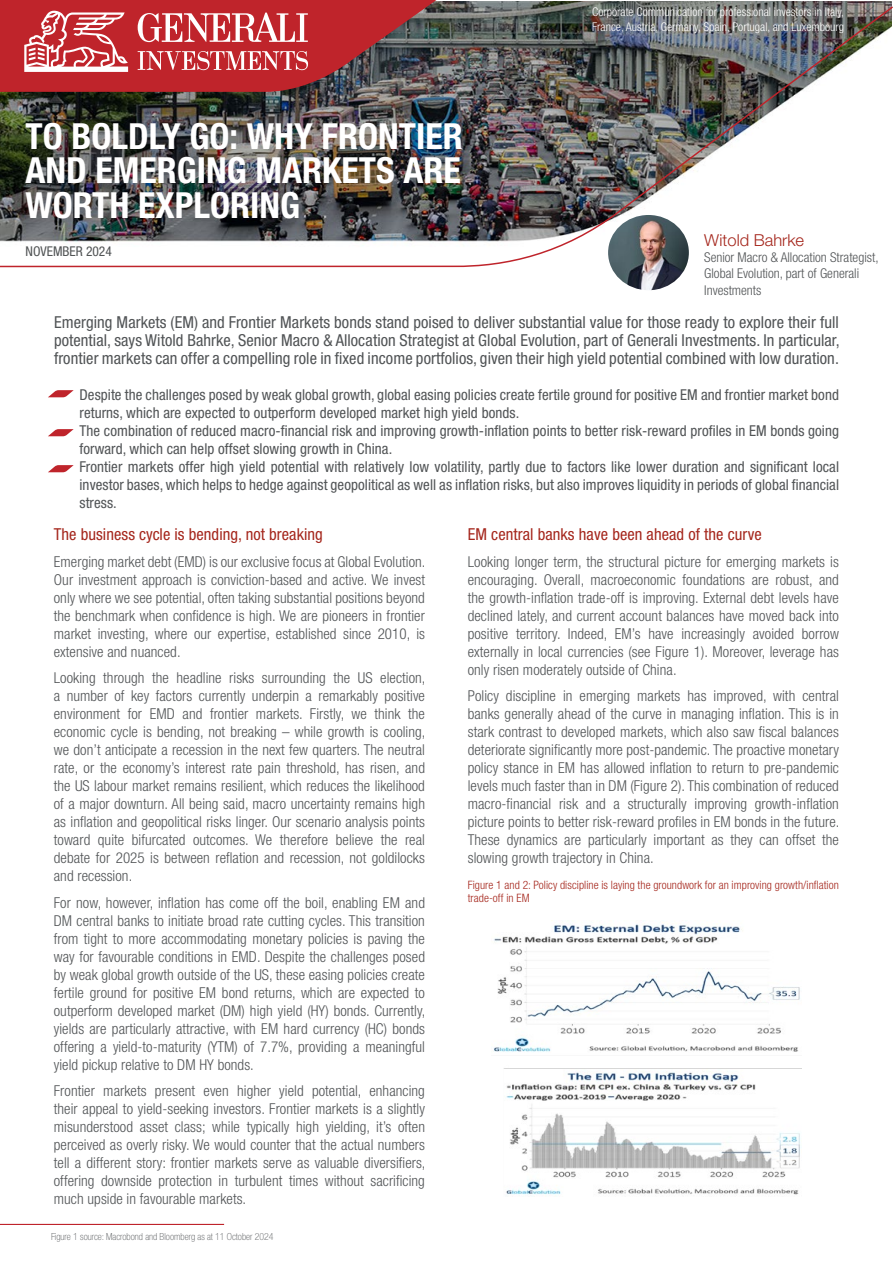
<style>
.page{position:relative;width:893px;height:1263px;background:#fff}
.page>*{position:absolute;margin:0;border:0;box-sizing:border-box;transform-origin:0 0}
.t1{font:700 condensed 36px/34.5px "Helvetica Neue LT Std";color:#fff;text-align:justify}
.t2{font:condensed 16.5px/18px "Helvetica Neue LT Std";letter-spacing:.005em;color:#515456;text-align:justify}
.t3{font:condensed 16.5px "Helvetica Neue LT Std";letter-spacing:.005em;color:#a5271d}
.t4{font:300 16.5px "Helvetica Neue LT Std";color:#a5271d}
.t5{font:300 condensed 15px/18px "Helvetica Neue LT Std";letter-spacing:.005em;color:#515456;text-align:justify}
.t6{font:condensed 15px/18px "Helvetica Neue LT Std";letter-spacing:.005em;color:#515456}
.t7{font:300 condensed 13.5px/16.2px "Helvetica Neue LT Std";color:#515456}
.t8{font:condensed 13.5px "Helvetica Neue LT Std";color:#515455}
.t9{font:300 condensed 12px/14.4px "Helvetica Neue LT Std";color:#fff}
.t10{font:300 condensed 11.55px/13.8px "Helvetica Neue LT Std";letter-spacing:.005em;color:#a5271d}
.t11{font:100 condensed 9.75px "Helvetica Neue LT Std";color:#515456}
</style>
<div class="page">
<img style="left:0;top:5px;width:893px;height:263px">
<img style="left:494px;top:923px;width:308px;height:272px">
<svg style="left:48px;top:390px;width:26px;height:7px"></svg>
<svg style="left:48px;top:429px;width:26px;height:7px"></svg>
<svg style="left:48px;top:465px;width:26px;height:7px"></svg>
<hr style="left:0;top:1224px;width:224px;height:1px;background:#bf242b">
<img style="left:608px;top:215px;width:81px;height:75px">
<svg style="left:0;top:0;width:436px;height:92px;background:#b5464b"></svg>
<h1 class="t1" style="left:26px;top:118px;width:439px">TO BOLDLY GO: WHY FRONTIER AND EMERGING MARKETS ARE WORTH EXPLORING</h1>
<p class="t8" style="left:26px;top:243px;width:88px">NOVEMBER 2024</p>
<p class="t9" style="left:592px;top:5px;width:254px">Corporate Communication for professional investors in Italy,<br>France, Austria, Germany, Spain, Portugal, and Luxembourg</p>
<p class="t4" style="left:704px;top:230px;width:102px">Witold Bahrke</p>
<p class="t7" style="left:704px;top:249px;width:176px">Senior Macro &amp; Allocation Strategist,<br>Global Evolution, part of Generali<br>Investments</p>
<p class="t2" style="left:54px;top:313px;width:787px">Emerging Markets (EM) and Frontier Markets bonds stand poised to deliver substantial value for those ready to explore their full potential, says Witold Bahrke, Senior Macro &amp; Allocation Strategist at Global Evolution, part of Generali Investments. In particular, frontier markets can offer a compelling role in fixed income portfolios, given their high yield potential combined with low duration.</p>
<p class="t6" style="left:80px;top:385px;width:761px">Despite the challenges posed by weak global growth, global easing policies create fertile ground for positive EM and frontier market bond returns, which are expected to outperform developed market high yield bonds.<br>The combination of reduced macro-financial risk and improving growth-inflation points to better risk-reward profiles in EM bonds going forward, which can help offset slowing growth in China.<br>Frontier markets offer high yield potential with relatively low volatility, partly due to factors like lower duration and significant local investor bases, which helps to hedge against geopolitical as well as inflation risks, but also improves liquidity in periods of global financial stress.</p>
<p class="t3" style="left:54px;top:525px;width:271px">The business cycle is bending, not breaking</p>
<p class="t5" style="left:54px;top:552px;width:373px">Emerging market debt (EMD) is our exclusive focus at Global Evolution.<br>Our investment approach is conviction-based and active. We invest only where we see potential, often taking substantial positions beyond the benchmark when confidence is high. We are pioneers in frontier market investing, where our expertise, established since 2010, is extensive and nuanced.</p>
<p class="t5" style="left:54px;top:669px;width:373px">Looking through the headline risks surrounding the US election, a number of key factors currently underpin a remarkably positive environment for EMD and frontier markets. Firstly, we think the economic cycle is bending, not breaking – while growth is cooling, we don’t anticipate a recession in the next few quarters. The neutral rate, or the economy’s interest rate pain threshold, has risen, and the US labour market remains resilient, which reduces the likelihood of a major downturn. All being said, macro uncertainty remains high as inflation and geopolitical risks linger. Our scenario analysis points toward quite bifurcated outcomes. We therefore believe the real debate for 2025 is between reflation and recession, not goldilocks and recession.</p>
<p class="t5" style="left:54px;top:893px;width:373px">For now, however, inflation has come off the boil, enabling EM and DM central banks to initiate broad rate cutting cycles. This transition from tight to more accommodating monetary policies is paving the way for favourable conditions in EMD. Despite the challenges posed by weak global growth outside of the US, these easing policies create fertile ground for positive EM bond returns, which are expected to outperform developed market (DM) high yield (HY) bonds. Currently, yields are particularly attractive, with EM hard currency (HC) bonds offering a yield-to-maturity (YTM) of 7.7%, providing a meaningful yield pickup relative to DM HY bonds.</p>
<p class="t5" style="left:54px;top:1082px;width:373px">Frontier markets present even higher yield potential, enhancing their appeal to yield-seeking investors. Frontier markets is a slightly misunderstood asset class; while typically high yielding, it’s often perceived as overly risky. We would counter that the actual numbers tell a different story: frontier markets serve as valuable diversifiers, offering downside protection in turbulent times without sacrificing much upside in favourable markets.</p>
<p class="t11" style="left:51px;top:1231px;width:224px">Figure 1 source: Macrobond and Bloomberg as at 11 October 2024</p>
<p class="t3" style="left:468px;top:525px;width:296px">EM central banks have been ahead of the curve</p>
<p class="t5" style="left:468px;top:552px;width:373px">Looking longer term, the structural picture for emerging markets is encouraging. Overall, macroeconomic foundations are robust, and the growth-inflation trade-off is improving. External debt levels have declined lately, and current account balances have moved back into positive territory. Indeed, EM’s have increasingly avoided borrow externally in local currencies (see Figure 1). Moreover, leverage has only risen moderately outside of China.</p>
<p class="t5" style="left:468px;top:687px;width:373px">Policy discipline in emerging markets has improved, with central banks generally ahead of the curve in managing inflation. This is in stark contrast to developed markets, which also saw fiscal balances deteriorate significantly more post-pandemic. The proactive monetary policy stance in EM has allowed inflation to return to pre-pandemic levels much faster than in DM (Figure 2). This combination of reduced macro-financial risk and a structurally improving growth-inflation picture points to better risk-reward profiles in EM bonds in the future.<br>These dynamics are particularly important as they can offset the slowing growth trajectory in China.</p>
<p class="t10" style="left:468px;top:877px;width:373px">Figure 1 and 2: Policy discipline is laying the groundwork for an improving growth/inflation trade-off in EM</p>
</div>
